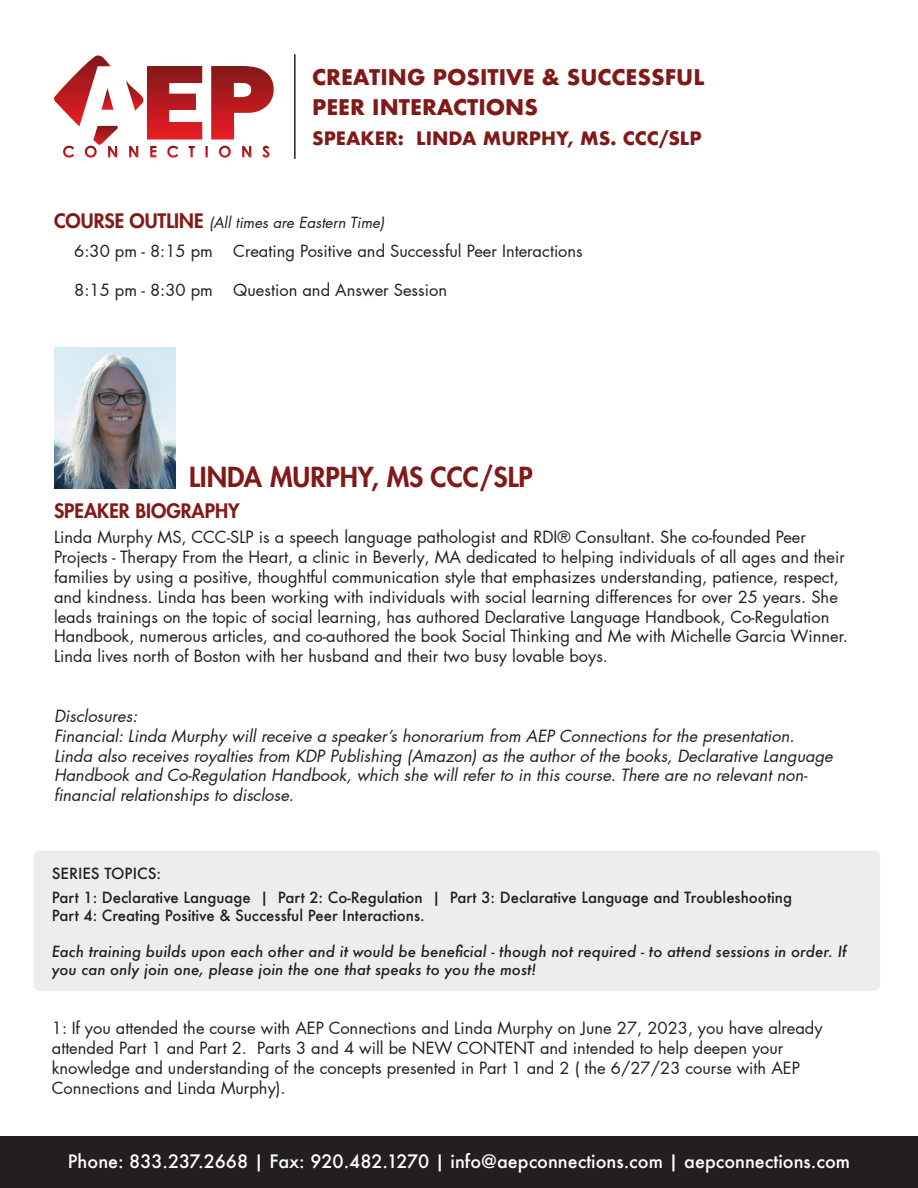
<style>
.page{position:relative;width:918px;height:1188px;background:#fff}
.page>*{position:absolute;margin:0;border:0;box-sizing:border-box;transform-origin:0 0}
.t1{font:800 27px "Futura LT Pro";color:#821919}
.t2{font:700 21px "Futura";color:#821919}
.t3{font:800 19.5px "Futura LT Pro";color:#821919}
.t4{font:500 18px "Futura";color:#fff}
.t5{font:700 18px "Futura";color:#821919}
.t6{font:16.5px/19.8px "Futura LT Pro";color:#231f20}
.t7{font:italic 16.5px/19.8px "Futura LT Pro";color:#231f20}
.t8{font:italic 500 15px/18px "Futura";color:#231f20}
.t9{font:500 15px "Futura";color:#231f20}
.t10{font:italic 15px "Futura LT Pro";color:#231f20}
.s1{font-weight:800;font-style:normal;font-size:19.5px;color:#821919}
</style>
<div class="page">
<svg style="left:211px;top:66px;width:63px;height:74px"></svg>
<svg style="left:126px;top:66px;width:76px;height:74px"></svg>
<svg style="left:129px;top:146px;width:9px;height:12px"></svg>
<svg style="left:242px;top:146px;width:9px;height:12px"></svg>
<svg style="left:219px;top:146px;width:12px;height:12px"></svg>
<svg style="left:54px;top:56px;width:64px;height:102px"></svg>
<svg style="left:167px;top:146px;width:11px;height:12px"></svg>
<svg style="left:150px;top:146px;width:7px;height:11px"></svg>
<svg style="left:262px;top:146px;width:8px;height:12px"></svg>
<svg style="left:188px;top:146px;width:7px;height:11px"></svg>
<svg style="left:205px;top:146px;width:3px;height:12px"></svg>
<div style="left:0;top:1136px;width:918px;height:52px;background:#231f20"></div>
<hr style="left:294px;top:55px;width:2px;height:103px;background:#231f20">
<img style="left:54px;top:348px;width:122px;height:140px">
<div style="left:33px;top:851px;width:847px;height:140px;background:#ededed;border-radius:7px"></div>
<p class="t2" style="left:312px;top:62px;width:394px">CREATING POSITIVE &amp; SUCCESSFUL</p>
<p class="t2" style="left:312px;top:92px;width:227px">PEER INTERACTIONS</p>
<p class="t5" style="left:312px;top:126px;width:391px">SPEAKER: LINDA MURPHY, MS. CCC/SLP</p>
<p class="t10" style="left:54px;top:212px;width:332px"><span class="s1">COURSE OUTLINE</span> (All times are Eastern Time)</p>
<p class="t6" style="left:74px;top:240px;width:140px">6:30 pm - 8:15 pm</p>
<p class="t6" style="left:74px;top:280px;width:140px">8:15 pm - 8:30 pm</p>
<p class="t6" style="left:233px;top:240px;width:351px">Creating Positive and Successful Peer Interactions</p>
<p class="t6" style="left:233px;top:280px;width:215px">Question and Answer Session</p>
<p class="t1" style="left:189px;top:456px;width:345px">LINDA MURPHY, MS CCC/SLP</p>
<p class="t3" style="left:54px;top:496px;width:187px">SPEAKER BIOGRAPHY</p>
<p class="t6" style="left:54px;top:527px;width:795px">Linda Murphy MS, CCC-SLP is a speech language pathologist and RDI® Consultant. She co-founded Peer Projects - Therapy From the Heart, a clinic in Beverly, MA dedicated to helping individuals of all ages and their families by using a positive, thoughtful communication style that emphasizes understanding, patience, respect, and kindness. Linda has been working with individuals with social learning differences for over 25 years. She leads trainings on the topic of social learning, has authored Declarative Language Handbook, Co-Regulation Handbook, numerous articles, and co-authored the book Social Thinking and Me with Michelle Garcia Winner.<br>Linda lives north of Boston with her husband and their two busy lovable boys.</p>
<p class="t7" style="left:54px;top:706px;width:85px">Disclosures:</p>
<p class="t7" style="left:54px;top:726px;width:780px">Financial: Linda Murphy will receive a speaker’s honorarium from AEP Connections for the presentation.<br>Linda also receives royalties from KDP Publishing (Amazon) as the author of the books, Declarative Language Handbook and Co-Regulation Handbook, which she will refer to in this course. There are no relevant non&shy;financial relationships to disclose.</p>
<p class="t9" style="left:52px;top:863px;width:111px">SERIES TOPICS:</p>
<p class="t9" style="left:52px;top:887px;width:742px">Part 1: Declarative Language | Part 2: Co-Regulation | Part 3: Declarative Language and Troubleshooting</p>
<p class="t9" style="left:52px;top:905px;width:375px">Part 4: Creating Positive &amp; Successful Peer Interactions.</p>
<p class="t8" style="left:52px;top:942px;width:796px">Each training builds upon each other and it would be beneficial - though not required - to attend sessions in order. If you can only join one, please join the one that speaks to you the most!</p>
<p class="t6" style="left:52px;top:1018px;width:772px">1: If you attended the course with AEP Connections and Linda Murphy on June 27, 2023, you have already attended Part 1 and Part 2. Parts 3 and 4 will be NEW CONTENT and intended to help deepen your knowledge and understanding of the concepts presented in Part 1 and 2 ( the 6/27/23 course with AEP Connections and Linda Murphy).</p>
<p class="t4" style="left:68px;top:1149px;width:784px">Phone: 833.237.2668 | Fax: 920.482.1270 | info@aepconnections.com | aepconnections.com</p>
</div>
